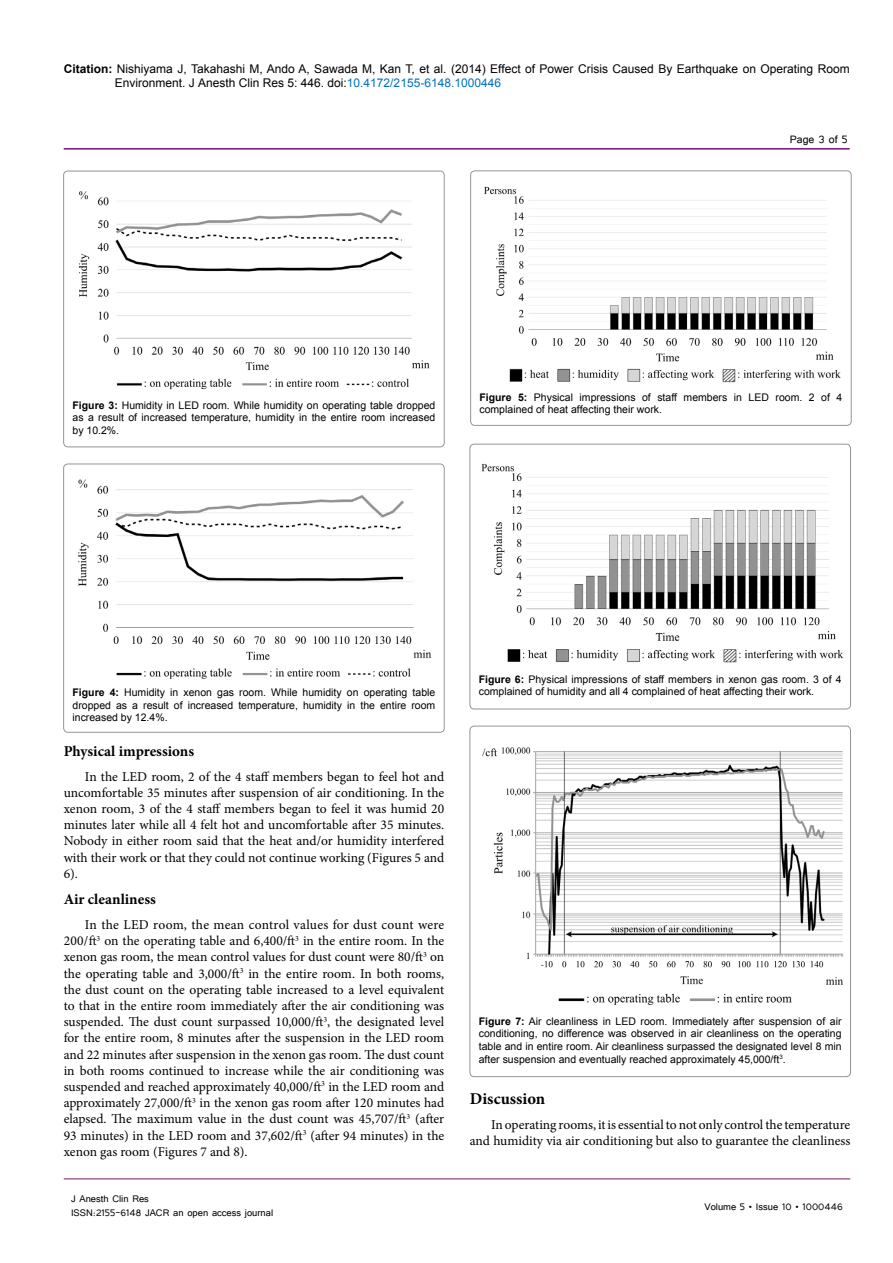
<style>
.page{position:relative;width:893px;height:1263px;background:#fff}
.page>*{position:absolute;margin:0;border:0;box-sizing:border-box;transform-origin:0 0}
.t1{font:700 16.5px "Minion Pro";color:#000}
.t2{font:700 15px "Minion Pro";color:#000}
.t3{font:13.5px/16.2px "Minion Pro";letter-spacing:-.005em;color:#000;text-align:justify}
.t4{font:13.5px "Tunga";color:#000}
.t5{font:12px/14.4px "Arial";color:#000}
.t6{font:12px/14.4px "Tunga";color:#000}
.t7{font:10.5px/12.6px "Arial";color:#000;text-align:justify}
.s1{font-weight:700}
.s2{color:#0072bc}
</style>
<div class="page">
<hr style="left:64px;top:148px;width:786px;height:2px;background:#741472">
<hr style="left:64px;top:1179px;width:786px;height:1px;background:#741472">
<div style="left:64px;top:171px;width:380px;height:276px;border:1px solid #939598;border-radius:4px"></div>
<img style="left:78px;top:191px;width:352px;height:199px">
<div style="left:64px;top:464px;width:380px;height:268px;border:1px solid #939598;border-radius:4px"></div>
<img style="left:78px;top:479px;width:354px;height:200px">
<div style="left:471px;top:171px;width:380px;height:254px;border:1px solid #939598;border-radius:4px"></div>
<img style="left:484px;top:186px;width:357px;height:197px">
<div style="left:470px;top:444px;width:380px;height:265px;border:1px solid #939598;border-radius:4px"></div>
<img style="left:481px;top:464px;width:363px;height:199px">
<div style="left:470px;top:726px;width:380px;height:351px;border:1px solid #939598;border-radius:4px"></div>
<img style="left:482px;top:747px;width:361px;height:258px">
<p class="t5" style="left:115px;top:61px;width:736px;text-indent:-51px"><span class="s1">Citation:</span> Nishiyama J, Takahashi M, Ando A, Sawada M, Kan T, et al. (2014) Effect of Power Crisis Caused By Earthquake on Operating Room<br>Environment. J Anesth Clin Res 5: 446. doi:<span class="s2">10.4172/2155-6148.1000446</span></p>
<p class="t4" style="left:790px;top:131px;width:59px">Page 3 of 5</p>
<p class="t7" style="left:72px;top:399px;width:364px"><span class="s1">Figure 3:</span> Humidity in LED room. While humidity on operating table dropped as a result of increased temperature, humidity in the entire room increased by 10.2%.</p>
<p class="t7" style="left:479px;top:391px;width:364px"><span class="s1">Figure 5:</span> Physical impressions of staff members in LED room. 2 of 4 complained of heat affecting their work.</p>
<p class="t7" style="left:72px;top:686px;width:364px"><span class="s1">Figure 4:</span> Humidity in xenon gas room. While humidity on operating table dropped as a result of increased temperature, humidity in the entire room increased by 12.4%.</p>
<p class="t2" style="left:64px;top:740px;width:132px">Physical impressions</p>
<p class="t3" style="left:64px;top:768px;width:382px;text-indent:21px">In the LED room, 2 of the 4 staff members began to feel hot and uncomfortable 35 minutes after suspension of air conditioning. In the xenon room, 3 of the 4 staff members began to feel it was humid 20 minutes later while all 4 felt hot and uncomfortable after 35 minutes.<br>Nobody in either room said that the heat and/or humidity interfered with their work or that they could not continue working (Figures 5 and 6).</p>
<p class="t2" style="left:64px;top:889px;width:94px">Air cleanliness</p>
<p class="t3" style="left:64px;top:916px;width:382px;text-indent:21px">In the LED room, the mean control values for dust count were 200/ft<sup>3</sup> on the operating table and 6,400/ft<sup>3</sup> in the entire room. In the xenon gas room, the mean control values for dust count were 80/ft<sup>3</sup> on the operating table and 3,000/ft<sup>3</sup> in the entire room. In both rooms, the dust count on the operating table increased to a level equivalent to that in the entire room immediately after the air conditioning was suspended. The dust count surpassed 10,000/ft<sup>3</sup>, the designated level for the entire room, 8 minutes after the suspension in the LED room and 22 minutes after suspension in the xenon gas room. The dust count in both rooms continued to increase while the air conditioning was suspended and reached approximately 40,000/ft<sup>3</sup> in the LED room and approximately 27,000/ft<sup>3</sup> in the xenon gas room after 120 minutes had elapsed. The maximum value in the dust count was 45,707/ft<sup>3</sup> (after 93 minutes) in the LED room and 37,602/ft<sup>3</sup> (after 94 minutes) in the xenon gas room (Figures 7 and 8).</p>
<p class="t6" style="left:71px;top:1190px;width:204px">J Anesth Clin Res<br>ISSN:2155-6148 JACR an open access journal</p>
<p class="t7" style="left:479px;top:673px;width:364px"><span class="s1">Figure 6:</span> Physical impressions of staff members in xenon gas room. 3 of 4 complained of humidity and all 4 complained of heat affecting their work.</p>
<p class="t7" style="left:479px;top:1015px;width:364px"><span class="s1">Figure 7:</span> Air cleanliness in LED room. Immediately after suspension of air conditioning, no difference was observed in air cleanliness on the operating table and in entire room. Air cleanliness surpassed the designated level 8 min after suspension and eventually reached approximately 45,000/ft<sup>3</sup>.</p>
<p class="t1" style="left:470px;top:1087px;width:77px">Discussion</p>
<p class="t3" style="left:470px;top:1116px;width:382px;text-align:right">In operating rooms, it is essential to not only control the temperature and humidity via air conditioning but also to guarantee the cleanliness</p>
<p class="t6" style="left:704px;top:1199px;width:140px">Volume 5 • Issue 10 • 1000446</p>
</div>
